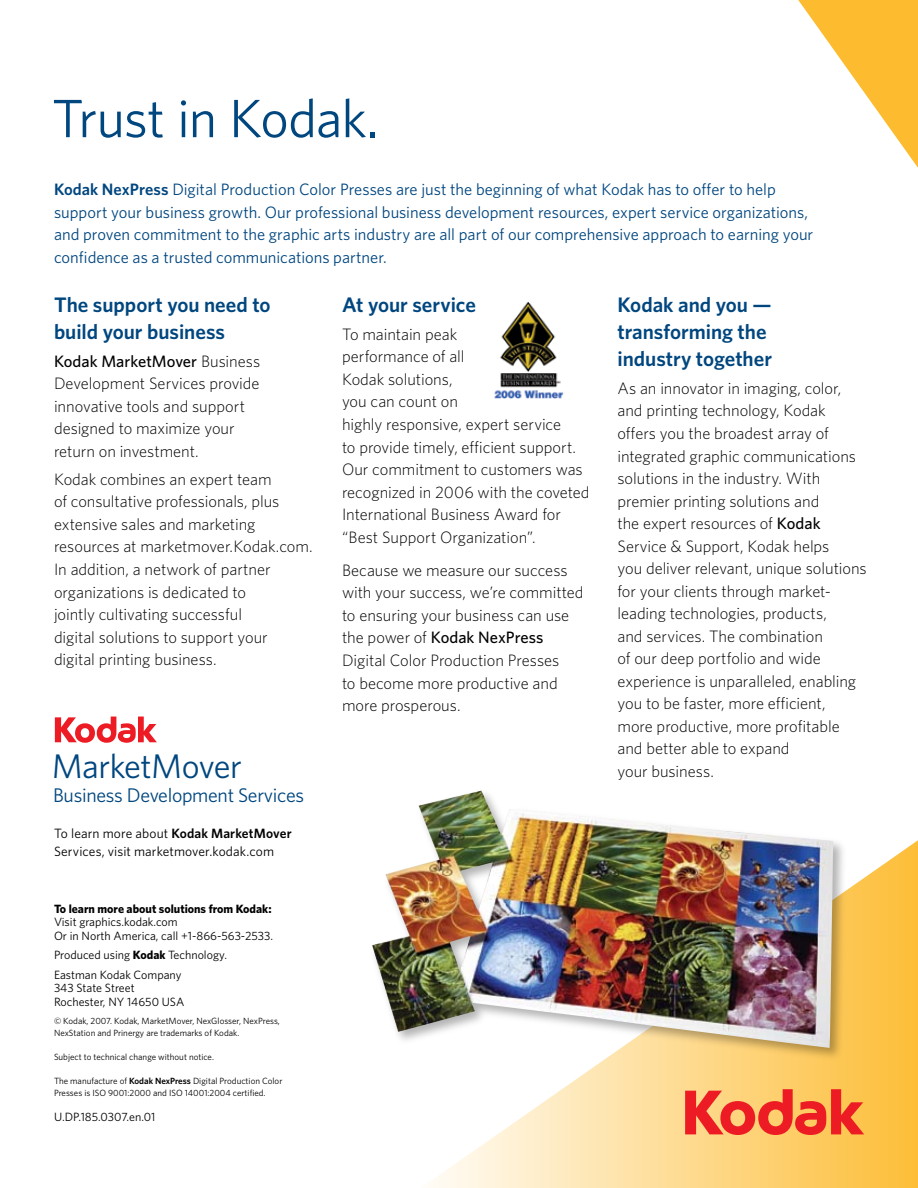
<style>
.page{position:relative;width:918px;height:1188px;background:#fff}
.page>*{position:absolute;margin:0;border:0;box-sizing:border-box;transform-origin:0 0}
.t1{font:54px "Whitney K";letter-spacing:-.015em;color:#00467f}
.t2{font:34.2px "Whitney K";letter-spacing:-.015em;color:#00467f}
.t3{font:600 21px/27px "Whitney K";color:#00467f}
.t4{font:19.8px "Whitney K";letter-spacing:-.015em;color:#00467f}
.t5{font:300 16.5px/22.5px "Whitney K";letter-spacing:-.005em;color:#000}
.t6{font:16.5px/22.5px "Whitney K";color:#00467f}
.t7{font:13.5px/18px "Whitney K";letter-spacing:.01em;color:#000}
.t8{font:12px/13.5px "Whitney K";color:#000}
.t9{font:700 12px "Whitney K";color:#000}
.t10{font:9px/12px "Whitney K";color:#000}
.s1{font-weight:600}
.s2{font-weight:500}
.s3{font-weight:700}
</style>
<div class="page">
<svg style="left:431px;top:840px;width:487px;height:348px"></svg>
<svg style="left:685px;top:1089px;width:179px;height:46px;background:#f47247"></svg>
<svg style="left:798px;top:0;width:120px;height:168px"></svg>
<div style="left:369px;top:787px;width:479px;height:275px;background:#000;opacity:.3"></div>
<img style="left:372px;top:791px;width:461px;height:257px">
<img style="left:494px;top:302px;width:70px;height:97px">
<svg style="left:55px;top:717px;width:102px;height:26px"></svg>
<h1 class="t1" style="left:52px;top:86px;width:328px">Trust in Kodak.</h1>
<p class="t6" style="left:54px;top:178px;width:761px"><span class="s1">Kodak NexPress</span> Digital Production Color Presses are just the beginning of what Kodak has to offer to help support your business growth. Our professional business development resources, expert service organizations, and proven commitment to the graphic arts industry are all part of our comprehensive approach to earning your confidence as a trusted communications partner.</p>
<p class="t3" style="left:54px;top:291px;width:218px">The support you need to build your business</p>
<p class="t5" style="left:54px;top:350px;width:208px"><span class="s2">Kodak MarketMover</span> Business<br>Development Services provide innovative tools and support designed to maximize your return on investment.</p>
<p class="t5" style="left:54px;top:468px;width:260px">Kodak combines an expert team<br>of consultative professionals, plus extensive sales and marketing resources at marketmover.Kodak.com.<br>In addition, a network of partner organizations is dedicated to<br>jointly cultivating successful<br>digital solutions to support your digital printing business.</p>
<h2 class="t2" style="left:52px;top:746px;width:192px">MarketMover</h2>
<p class="t4" style="left:53px;top:783px;width:253px">Business Development Services</p>
<p class="t7" style="left:54px;top:824px;width:239px">To learn more about <span class="s1">Kodak MarketMover<br></span>Services, visit marketmover.kodak.com</p>
<p class="t9" style="left:54px;top:901px;width:219px">To learn more about solutions from Kodak:</p>
<p class="t8" style="left:54px;top:915px;width:221px">Visit graphics.kodak.com<br>Or in North America, call +1-866-563-2533.</p>
<p class="t8" style="left:54px;top:945px;width:175px;line-height:19.5px">Produced using <span class="s3">Kodak</span> Technology.<br>Eastman Kodak Company</p>
<p class="t8" style="left:54px;top:981px;width:132px">343 State Street<br>Rochester, NY 14650 USA</p>
<p class="t10" style="left:54px;top:1014px;width:227px">© Kodak, 2007. Kodak, MarketMover, NexGlosser, NexPress,<br>NexStation and Prinergy are trademarks of Kodak.</p>
<p class="t10" style="left:54px;top:1050px;width:162px">Subject to technical change without notice.</p>
<p class="t10" style="left:54px;top:1074px;width:230px">The manufacture of <span class="s1">Kodak NexPress</span> Digital Production Color<br>Presses is ISO 9001:2000 and ISO 14001:2004 certified.</p>
<p class="t8" style="left:54px;top:1110px;width:103px">U.DP.185.0307.en.01</p>
<p class="t3" style="left:342px;top:291px;width:136px">At your service</p>
<p class="t5" style="left:342px;top:323px;width:249px">To maintain peak<br>performance of all<br>Kodak solutions,<br>you can count on<br>highly responsive, expert service<br>to provide timely, efficient support.<br>Our commitment to customers was recognized in 2006 with the coveted<br>International Business Award for “Best Support Organization”.</p>
<p class="t5" style="left:342px;top:559px;width:243px">Because we measure our success with your success, we’re committed to ensuring your business can use the power of <span class="s2">Kodak NexPress<br></span>Digital Color Production Presses<br>to become more productive and more prosperous.</p>
<p class="t3" style="left:617px;top:291px;width:156px">Kodak and you — transforming the industry together</p>
<p class="t5" style="left:617px;top:377px;width:251px">As an innovator in imaging, color, and printing technology, Kodak offers you the broadest array of integrated graphic communications solutions in the industry. With premier printing solutions and<br>the expert resources of <span class="s2">Kodak<br></span>Service &amp; Support, Kodak helps<br>you deliver relevant, unique solutions for your clients through market&shy;leading technologies, products,<br>and services. The combination<br>of our deep portfolio and wide experience is unparalleled, enabling you to be faster, more efficient,<br>more productive, more profitable and better able to expand<br>your business.</p>
</div>
